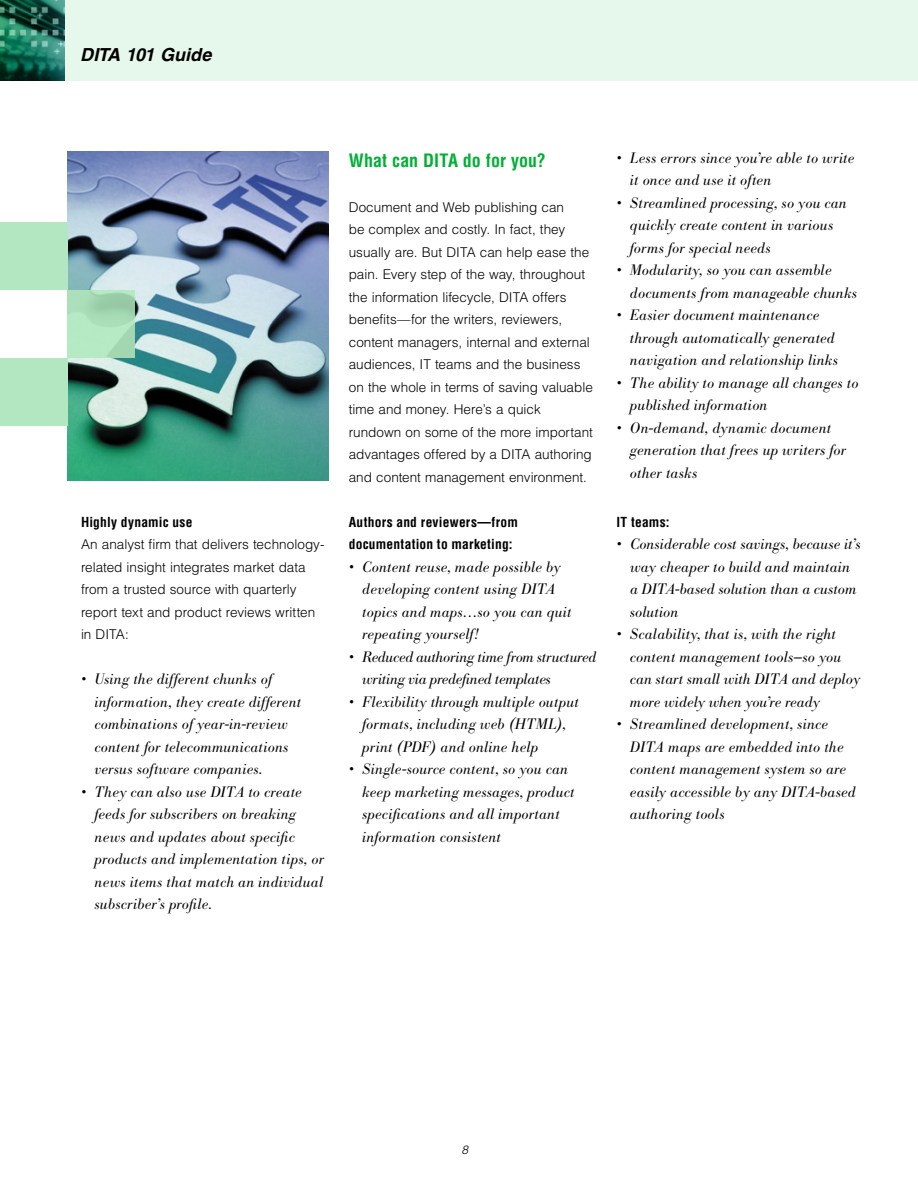
<style>
.page{position:relative;width:918px;height:1188px;background:#fff}
.page>*{position:absolute;margin:0;border:0;box-sizing:border-box;transform-origin:0 0}
.t1{font:700 condensed 18px "Helvetica";color:#00b034}
.t2{font:italic 700 18px "Helvetica";color:#000}
.t3{font:italic 300 15px/22.5px "Bodoni BE";letter-spacing:.015em;color:#000}
.t4{font:italic 300 15px/22.5px "Bodoni BE";letter-spacing:-.015em;color:#000}
.t5{font:300 13.5px/22.5px "Helvetica";color:#000}
.t6{font:700 condensed 13.5px/22.5px "Helvetica";letter-spacing:.015em;color:#000}
.t7{font:italic 300 12px "Helvetica";color:#000}
</style>
<div class="page">
<div style="left:0;top:0;width:918px;height:81px;background:#e6f7eb"></div>
<img style="left:68px;top:151px;width:260px;height:329px">
<div style="left:0;top:223px;width:68px;height:67px;background:#b3e7c2"></div>
<div style="left:0;top:358px;width:68px;height:67px;background:#b3e7c2"></div>
<img style="left:0;top:0;width:65px;height:81px">
<img style="left:68px;top:291px;width:67px;height:67px">
<p class="t2" style="left:80px;top:44px;width:133px">DITA 101 Guide</p>
<p class="t6" style="left:81px;top:510px;width:113px">Highly dynamic use</p>
<p class="t5" style="left:81px;top:533px;width:245px">An analyst firm that delivers technology&shy;related insight integrates market data from a trusted source with quarterly report text and product reviews written in DITA:</p>
<p class="t3" style="left:94px;top:668px;width:208px;text-indent:-14px">• Using the different chunks of information, they create different combinations of year-in-review content for telecommunications versus software companies.</p>
<p class="t3" style="left:94px;top:781px;width:231px;text-indent:-14px">• They can also use DITA to create feeds for subscribers on breaking news and updates about specific products and implementation tips, or news items that match an individual subscriber’s profile.</p>
<p class="t1" style="left:349px;top:149px;width:199px">What can DITA do for you?</p>
<p class="t5" style="left:349px;top:195px;width:246px">Document and Web publishing can<br>be complex and costly. In fact, they usually are. But DITA can help ease the pain. Every step of the way, throughout the information lifecycle, DITA offers benefits—for the writers, reviewers, content managers, internal and external audiences, IT teams and the business on the whole in terms of saving valuable time and money. Here’s a quick rundown on some of the more important advantages offered by a DITA authoring and content management environment.</p>
<p class="t6" style="left:349px;top:510px;width:171px">Authors and reviewers—from documentation to marketing:</p>
<p class="t3" style="left:362px;top:556px;width:211px;text-indent:-14px">• Content reuse, made possible by developing content using DITA topics and maps…so you can quit repeating yourself!</p>
<p class="t4" style="left:362px;top:646px;width:236px;text-indent:-13px">• Reduced authoring time from structured writing via predefined templates</p>
<p class="t3" style="left:362px;top:691px;width:218px;text-indent:-14px">• Flexibility through multiple output formats, including web (HTML), print (PDF) and online help</p>
<p class="t3" style="left:362px;top:758px;width:214px;text-indent:-14px">• Single-source content, so you can keep marketing messages, product specifications and all important information consistent</p>
<p class="t3" style="left:630px;top:147px;width:226px;text-indent:-14px">• Less errors since you’re able to write it once and use it often</p>
<p class="t3" style="left:630px;top:192px;width:218px;text-indent:-14px">• Streamlined processing, so you can quickly create content in various forms for special needs</p>
<p class="t3" style="left:630px;top:259px;width:229px;text-indent:-14px">• Modularity, so you can assemble documents from manageable chunks</p>
<p class="t3" style="left:630px;top:304px;width:210px;text-indent:-14px">• Easier document maintenance through automatically generated navigation and relationship links</p>
<p class="t3" style="left:630px;top:372px;width:230px;text-indent:-14px">• The ability to manage all changes to published information</p>
<p class="t3" style="left:630px;top:417px;width:218px;text-indent:-14px">• On-demand, dynamic document generation that frees up writers for other tasks</p>
<p class="t6" style="left:616px;top:510px;width:55px">IT teams:</p>
<p class="t3" style="left:630px;top:533px;width:232px;text-indent:-13px">• Considerable cost savings, because it’s way cheaper to build and maintain a DITA-based solution than a custom solution</p>
<p class="t3" style="left:630px;top:623px;width:232px;text-indent:-13px">• Scalability, that is, with the right content management tools—so you can start small with DITA and deploy more widely when you’re ready</p>
<p class="t3" style="left:630px;top:713px;width:227px;text-indent:-14px">• Streamlined development, since<br>DITA maps are embedded into the content management system so are easily accessible by any DITA-based authoring tools</p>
<p class="t7" style="left:462px;top:1142px;width:8px">8</p>
</div>
